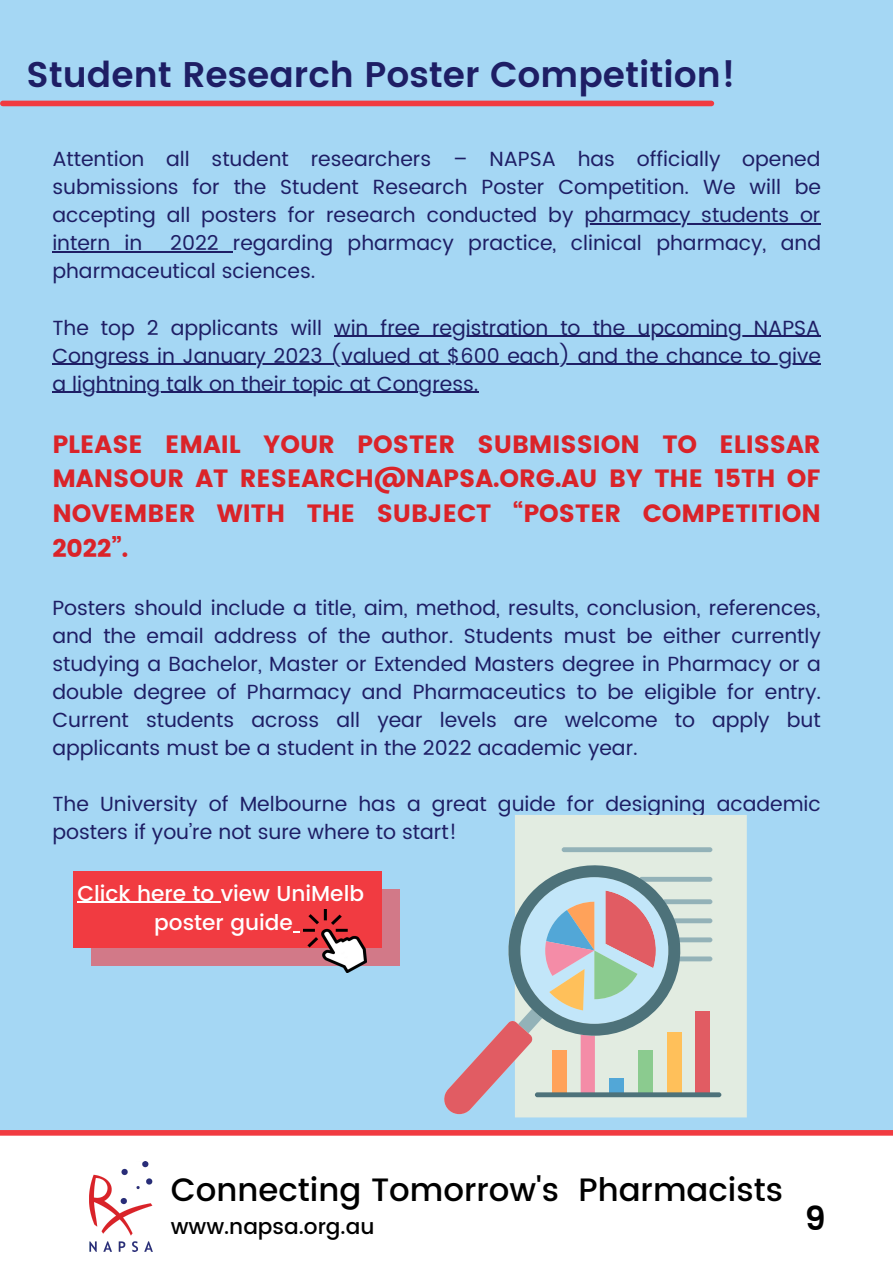
<style>
.page{position:relative;width:893px;height:1264px;background:#fff}
.page>*{position:absolute;margin:0;border:0;box-sizing:border-box;transform-origin:0 0}
.t1{font:600 35.7px "Poppins";color:#1e1e65}
.t2{font:600 33px "Poppins";color:#000}
.t3{font:500 32.4px "Poppins";color:#000}
.t4{font:25.05px/34.8px "Poppins";color:#da2329;text-align:justify}
.t5{font:500 21.6px/29.2px "Poppins";color:#fff;text-align:center}
.t6{font:500 21.6px "Poppins";color:#000}
.t7{font:20.55px/28px "Poppins";color:#1e1e65;text-align:justify}
</style>
<div class="page">
<div style="left:0;top:0;width:892px;height:1262px;background:#a5d7f4"></div>
<div style="left:3px;top:101px;width:708px;height:5px;background:#f13b41"></div>
<div style="left:0;top:1133px;width:892px;height:129px;background:#fff"></div>
<img style="left:89px;top:1161px;width:63px;height:90px">
<div style="left:0;top:1129px;width:892px;height:6px;background:#f13b41"></div>
<hr style="left:584px;top:223px;width:236px;height:1px;background:#1e1e65">
<hr style="left:52px;top:251px;width:90px;height:1px;background:#1e1e65">
<svg style="left:142px;top:251px;width:28px;height:1px"></svg>
<hr style="left:170px;top:251px;width:63px;height:1px;background:#1e1e65">
<hr style="left:334px;top:335px;width:486px;height:2px;background:#1e1e65">
<hr style="left:52px;top:364px;width:768px;height:1px;background:#1e1e65">
<hr style="left:52px;top:392px;width:426px;height:1px;background:#1e1e65">
<div style="left:91px;top:889px;width:308px;height:76px;background:#d27988"></div>
<svg style="left:458px;top:815px;width:288px;height:302px;background:#dbe8e1"></svg>
<div style="left:695px;top:1010px;width:14px;height:84px;background:#e15c63"></div>
<div style="left:535px;top:1092px;width:186px;height:5px;background:#4d727a;border-radius:2px"></div>
<div style="left:561px;top:847px;width:151px;height:5px;background:#93b2b8;border-radius:2px"></div>
<div style="left:639px;top:876px;width:73px;height:5px;background:#93b2b8;border-radius:2px"></div>
<div style="left:662px;top:899px;width:50px;height:5px;background:#93b2b8;border-radius:2px"></div>
<div style="left:672px;top:918px;width:40px;height:5px;background:#93b2b8;border-radius:2px"></div>
<div style="left:677px;top:937px;width:35px;height:5px;background:#93b2b8;border-radius:2px"></div>
<div style="left:677px;top:956px;width:35px;height:5px;background:#93b2b8;border-radius:2px"></div>
<svg style="left:444px;top:856px;width:238px;height:258px"></svg>
<div style="left:73px;top:871px;width:308px;height:76px;background:#f13b41"></div>
<hr style="left:77px;top:901px;width:144px;height:1px;background:#fff">
<img style="left:304px;top:909px;width:63px;height:63px">
<h1 class="t1" style="left:27px;top:54px;width:710px">Student Research Poster Competition!</h1>
<p class="t7" style="left:52px;top:145px;width:770px">Attention all student researchers – NAPSA has officially opened submissions for the Student Research Poster Competition. We will be accepting all posters for research conducted by pharmacy students or intern in</p>
<p class="t7" style="left:52px;top:229px;width:770px;text-indent:118px">2022 regarding pharmacy practice, clinical pharmacy, and pharmaceutical sciences.</p>
<p class="t7" style="left:52px;top:313px;width:770px">The top 2 applicants will win free registration to the upcoming NAPSA Congress in January 2023 (valued at $600 each) and the chance to give a lightning talk on their topic at Congress.</p>
<p class="t4" style="left:52px;top:426px;width:770px">PLEASE EMAIL YOUR POSTER SUBMISSION TO ELISSAR MANSOUR AT RESEARCH@NAPSA.ORG.AU BY THE 15TH OF NOVEMBER WITH THE SUBJECT “POSTER COMPETITION 2022”.</p>
<p class="t7" style="left:52px;top:593px;width:770px">Posters should include a title, aim, method, results, conclusion, references, and the email address of the author. Students must be either currently studying a Bachelor, Master or Extended Masters degree in Pharmacy or a double degree of Pharmacy and Pharmaceutics to be eligible for entry.<br>Current students across all year levels are welcome to apply but applicants must be a student in the 2022 academic year.</p>
<p class="t7" style="left:52px;top:790px;width:770px">The University of Melbourne has a great guide for designing academic posters if you’re not sure where to start!</p>
<p class="t5" style="left:77px;top:878px;width:288px">Click here to view UniMelb poster guide</p>
<h3 class="t3" style="left:171px;top:1170px;width:613px">Connecting Tomorrow's Pharmacists</h3>
<p class="t6" style="left:171px;top:1213px;width:205px">www.napsa.org.au</p>
<h2 class="t2" style="left:804px;top:1199px;width:22px">9</h2>
</div>
